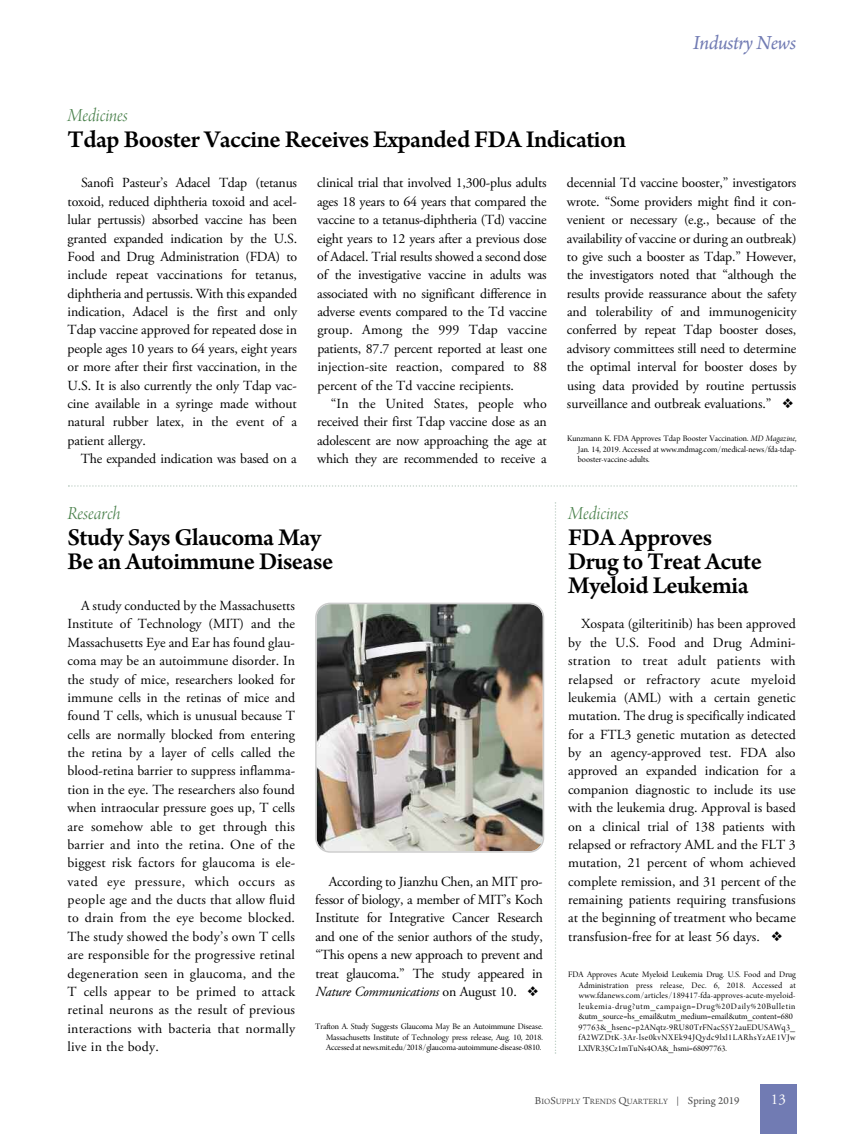
<style>
.page{position:relative;width:864px;height:1134px;background:#fff}
.page>*{position:absolute;margin:0;border:0;box-sizing:border-box;transform-origin:0 0}
.t1{font:600 25.5px/24px "Arno Pro";letter-spacing:-.02em;color:#000}
.t2{font:italic 21px "Arno Pro";letter-spacing:-.025em;color:#717bb3}
.t3{font:19.5px "Arno Pro Light Italic Display";color:#48804a}
.t4{font:15px "Adobe Garamond Pro";color:#fff}
.t5{font:13.8px/18.3px "Adobe Garamond Pro";letter-spacing:-.005em;color:#000;text-align:justify}
.t6{font:9px/10.5px "Arno Pro Display";letter-spacing:.02em;color:#000;text-align:justify}
.t7{font:8.4px "Arno Pro";color:#4d4d4d}
.s1{font-style:italic}
.s2{font-family:"Arno Pro Italic Display"}
.s3{font-size:11.25px}
.s4{font-size:9px}
</style>
<div class="page">
<div style="left:760px;top:1085px;width:37px;height:49px;background:#717bb3"></div>
<svg style="left:68px;top:485px;width:729px;height:2px"></svg>
<svg style="left:555px;top:502px;width:1px;height:552px"></svg>
<img style="left:315px;top:603px;width:229px;height:250px">
<h3 class="t3" style="left:68px;top:107px;width:62px">Medicines</h3>
<h1 class="t1" style="left:68px;top:130px;width:560px">Tdap Booster Vaccine Receives Expanded FDA Indication</h1>
<h2 class="t2" style="left:693px;top:35px;width:104px">Industry News</h2>
<p class="t5" style="left:67px;top:175px;width:231px;text-indent:14px">Sanofi Pasteur’s Adacel Tdap (tetanus toxoid, reduced diphtheria toxoid and acel&shy;lular pertussis) absorbed vaccine has been granted expanded indication by the U.S.<br>Food and Drug Administration (FDA) to include repeat vaccinations for tetanus, diphtheria and pertussis. With this expanded indication, Adacel is the first and only Tdap vaccine approved for repeated dose in people ages 10 years to 64 years, eight years or more after their first vaccination, in the U.S. It is also currently the only Tdap vac&shy;cine available in a syringe made without natural rubber latex, in the event of a patient allergy.</p>
<p class="t5" style="left:81px;top:451px;width:217px">The expanded indication was based on a</p>
<p class="t5" style="left:317px;top:175px;width:231px">clinical trial that involved 1,300-plus adults ages 18 years to 64 years that compared the vaccine to a tetanus-diphtheria (Td) vaccine eight years to 12 years after a previous dose of Adacel. Trial results showed a second dose of the investigative vaccine in adults was associated with no significant difference in adverse events compared to the Td vaccine group. Among the 999 Tdap vaccine patients, 87.7 percent reported at least one injection-site reaction, compared to 88 percent of the Td vaccine recipients.</p>
<p class="t5" style="left:317px;top:396px;width:231px;text-indent:14px">“In the United States, people who received their first Tdap vaccine dose as an adolescent are now approaching the age at which they are recommended to receive a</p>
<h3 class="t3" style="left:68px;top:505px;width:55px">Research</h3>
<h1 class="t1" style="left:67px;top:527px;width:267px">Study Says Glaucoma May<br>Be an Autoimmune Disease</h1>
<p class="t5" style="left:67px;top:598px;width:229px;text-indent:14px">A study conducted by the Massachusetts Institute of Technology (MIT) and the Massachusetts Eye and Ear has found glau&shy;coma may be an autoimmune disorder. In the study of mice, researchers looked for immune cells in the retinas of mice and found T cells, which is unusual because T cells are normally blocked from entering the retina by a layer of cells called the blood-retina barrier to suppress inflamma&shy;tion in the eye. The researchers also found when intraocular pressure goes up, T cells are somehow able to get through this barrier and into the retina. One of the biggest risk factors for glaucoma is ele&shy;vated eye pressure, which occurs as people age and the ducts that allow fluid to drain from the eye become blocked.<br>The study showed the body’s own T cells are responsible for the progressive retinal degeneration seen in glaucoma, and the T cells appear to be primed to attack retinal neurons as the result of previous interactions with bacteria that normally live in the body.</p>
<p class="t5" style="left:315px;top:873px;width:229px;text-indent:14px">According to Jianzhu Chen, an MIT pro&shy;fessor of biology, a member of MIT’s Koch Institute for Integrative Cancer Research and one of the senior authors of the study, “This opens a new approach to prevent and treat glaucoma.” The study appeared in <span class="s1">Nature Communications</span> on August 10. ❖</p>
<p class="t6" style="left:326px;top:1022px;width:218px;text-indent:-11px">Trafton A. Study Suggests Glaucoma May Be an Autoimmune Disease.<br>Massachusetts Institute of Technology press release, Aug. 10, 2018.<br>Accessed at news.mit.edu/2018/glaucoma-autoimmune-disease-0810.</p>
<p class="t5" style="left:567px;top:175px;width:231px">decennial Td vaccine booster,” investigators wrote. “Some providers might find it con&shy;venient or necessary (e.g., because of the availability of vaccine or during an outbreak) to give such a booster as Tdap.” However, the investigators noted that “although the results provide reassurance about the safety and tolerability of and immunogenicity conferred by repeat Tdap booster doses, advisory committees still need to determine the optimal interval for booster doses by using data provided by routine pertussis surveillance and outbreak evaluations.” ❖</p>
<p class="t6" style="left:578px;top:434px;width:220px;text-indent:-11px">Kunzmann K. FDA Approves Tdap Booster Vaccination. <span class="s2">MD Magazine</span>, Jan. 14, 2019. Accessed at www.mdmag.com/medical-news/fda-tdap&shy;booster-vaccine-adults.</p>
<h3 class="t3" style="left:568px;top:506px;width:62px">Medicines</h3>
<h1 class="t1" style="left:568px;top:528px;width:195px">FDA Approves<br>Drug to Treat Acute<br>Myeloid Leukemia</h1>
<p class="t5" style="left:568px;top:616px;width:229px;text-indent:14px">Xospata (gilteritinib) has been approved by the U.S. Food and Drug Admini&shy;stration to treat adult patients with relapsed or refractory acute myeloid leukemia (AML) with a certain genetic mutation. The drug is specifically indicated for a FTL3 genetic mutation as detected by an agency-approved test. FDA also approved an expanded indication for a companion diagnostic to include its use with the leukemia drug. Approval is based on a clinical trial of 138 patients with relapsed or refractory AML and the FLT 3 mutation, 21 percent of whom achieved complete remission, and 31 percent of the remaining patients requiring transfusions at the beginning of treatment who became transfusion-free for at least 56 days. ❖</p>
<p class="t6" style="left:578px;top:970px;width:219px;text-align:left;text-indent:-10px">FDA Approves Acute Myeloid Leukemia Drug. U.S. Food and Drug Administration press release, Dec. 6, 2018. Accessed at www.fdanews.com/articles/189417-fda-approves-acute-myeloid&shy;leukemia-drug?utm_campaign=Drug%20Daily%20Bulletin &amp;utm_source=hs_email&amp;utm_medium=email&amp;utm_content=680<br>97763&amp;_hsenc=p2ANqtz-9RU80TrFNacS5Y2auEDUSAWq3_ fA2WZDtK-3Ar-lse0kvNXEk94JQydc9lxl1LARhsYzAE1VJw LXlVR35Cz1mTuNs4OA&amp;_hsmi=68097763.</p>
<p class="t7" style="left:535px;top:1098px;width:206px"><span class="s3">B</span>IO<span class="s3">S</span>UPPLY <span class="s3">T</span>RENDS <span class="s3">Q</span>UARTERLY <span class="s4">|</span> <span class="s3">Spring 2019</span></p>
<p class="t4" style="left:771px;top:1093px;width:17px">13</p>
</div>
